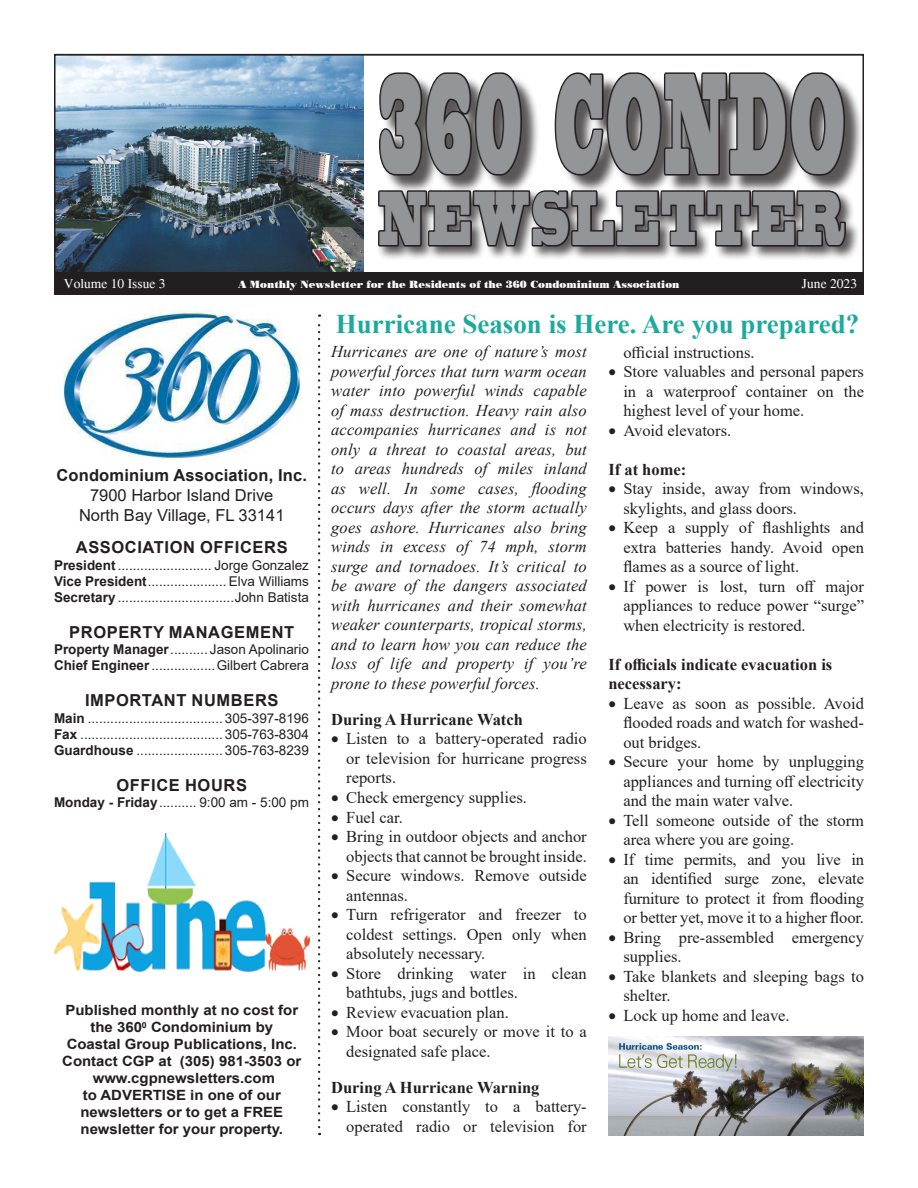
<style>
.page{position:relative;width:918px;height:1188px;background:#fff}
.page>*{position:absolute;margin:0;border:0;box-sizing:border-box;transform-origin:0 0}
.t1{font:133.5px "Blackoak Std";letter-spacing:.11em;color:#939598;scale:.23 1}
.t2{font:70.95px "Blackoak Std";letter-spacing:.12em;color:#939598;scale:.33 1}
.t3{font:700 27px "Times New Roman";color:#1caa9c}
.t4{font:16.5px/19.5px "Times New Roman";color:#231f20;text-align:justify}
.t5{font:italic 16.5px/19.5px "Times New Roman";letter-spacing:.01em;color:#231f20;text-align:justify}
.t6{font:700 16.5px/19.5px "Times New Roman";color:#231f20}
.t7{font:700 16.5px "Arial";letter-spacing:.035em;color:#231f20}
.t8{font:16.5px/19.8px "Arial";color:#231f20;text-align:center}
.t9{font:700 16.5px "Arial";letter-spacing:.01em;color:#231f20}
.t10{font:700 14.1px/17px "Arial";color:#231f20;text-align:center;scale:1.06 1}
.t11{font:13.5px/16.2px "Arial";color:#231f20;text-align:justify}
.t12{font:13.5px "Times";color:#fff}
.t13{font:10.5px "Poster Bodoni BT";color:#fff}
.s1{font-weight:700}
</style>
<div class="page">
<img style="left:63px;top:310px;width:238px;height:149px">
<img style="left:57px;top:57px;width:307px;height:215px">
<div style="left:54px;top:272px;width:810px;height:23px;background:#231f20"></div>
<div style="left:381px;top:75px;width:483px;height:119px;background:#231f20;opacity:.75"></div>
<svg style="left:379px;top:72px;width:144px;height:105px;background:#7d7b7b"></svg>
<svg style="left:553px;top:72px;width:294px;height:106px;background:#807e7f"></svg>
<div style="left:376px;top:188px;width:485px;height:73px;background:#231f20;opacity:.75"></div>
<svg style="left:377px;top:188px;width:470px;height:73px;background:#817f80"></svg>
<svg style="left:318px;top:314px;width:2px;height:813px"></svg>
<hr style="left:54px;top:54px;width:810px;height:1px;background:#231f20">
<img style="left:54px;top:834px;width:256px;height:137px">
<img style="left:608px;top:1036px;width:256px;height:99px">
<h1 class="t1" style="left:379px;top:35px;width:2027px">360 CONDO</h1>
<h2 class="t2" style="left:379px;top:171px;width:1413px">NEWSLETTER</h2>
<p class="t12" style="left:64px;top:276px;width:103px">Volume 10 Issue 3</p>
<p class="t12" style="left:802px;top:276px;width:57px">June 2023</p>
<p class="t13" style="left:238px;top:278px;width:443px">A Monthly Newsletter for the Residents of the 360 Condominium Association</p>
<p class="t9" style="left:56px;top:464px;width:252px">Condominium Association, Inc.</p>
<p class="t8" style="left:79px;top:485px;width:207px">7900 Harbor Island Drive<br>North Bay Village, FL 33141</p>
<p class="t7" style="left:76px;top:536px;width:213px">ASSOCIATION OFFICERS</p>
<p class="t11" style="left:54px;top:557px;width:256px"><span class="s1">President</span> ......................... Jorge Gonzalez <span class="s1">Vice President</span>..................... Elva Williams <span class="s1">Secretary</span> ...............................John Batista</p>
<p class="t7" style="left:69px;top:621px;width:226px">PROPERTY MANAGEMENT</p>
<p class="t11" style="left:54px;top:641px;width:256px"><span class="s1">Property Manager</span>.......... Jason Apolinario<br><span class="s1">Chief Engineer</span> .................Gilbert Cabrera</p>
<p class="t7" style="left:85px;top:689px;width:195px">IMPORTANT NUMBERS</p>
<p class="t11" style="left:54px;top:710px;width:256px"><span class="s1">Main</span> .................................... 305-397-8196<br><span class="s1">Fax</span> ...................................... 305-763-8304<br><span class="s1">Guardhouse</span> ....................... 305-763-8239</p>
<p class="t7" style="left:117px;top:774px;width:132px">OFFICE HOURS</p>
<p class="t11" style="left:54px;top:794px;width:256px"><span class="s1">Monday - Friday</span>.......... 9:00 am - 5:00 pm</p>
<p class="t10" style="left:62px;top:1002px;width:227px">Published monthly at no cost for the 360<sup>0</sup> Condominium by<br>Coastal Group Publications, Inc.<br>Contact CGP at (305) 981-3503 or www.cgpnewsletters.com<br>to ADVERTISE in one of our newsletters or to get a FREE newsletter for your property.</p>
<h3 class="t3" style="left:336px;top:304px;width:525px">Hurricane Season is Here. Are you prepared?</h3>
<p class="t5" style="left:331px;top:342px;width:257px">Hurricanes are one of nature’s most powerful forces that turn warm ocean water into powerful winds capable of mass destruction. Heavy rain also accompanies hurricanes and is not only a threat to coastal areas, but to areas hundreds of miles inland as well. In some cases, flooding occurs days after the storm actually goes ashore. Hurricanes also bring winds in excess of 74 mph, storm surge and tornadoes. It’s critical to be aware of the dangers associated with hurricanes and their somewhat weaker counterparts, tropical storms, and to learn how you can reduce the loss of life and property if you’re prone to these powerful forces.</p>
<p class="t6" style="left:331px;top:709px;width:193px">During A Hurricane Watch</p>
<p class="t4" style="left:346px;top:729px;width:242px;text-indent:-15px">• Listen to a battery-operated radio or television for hurricane progress reports.</p>
<p class="t4" style="left:331px;top:787px;width:197px">• Check emergency supplies.</p>
<p class="t4" style="left:331px;top:807px;width:73px">• Fuel car.</p>
<p class="t4" style="left:331px;top:826px;width:257px;text-align:right">• Bring in outdoor objects and anchor objects that cannot be brought inside.</p>
<p class="t4" style="left:346px;top:865px;width:242px;text-indent:-15px">• Secure windows. Remove outside antennas.</p>
<p class="t4" style="left:346px;top:904px;width:242px;text-indent:-15px">• Turn refrigerator and freezer to coldest settings. Open only when absolutely necessary.</p>
<p class="t4" style="left:346px;top:963px;width:242px;text-indent:-15px">• Store drinking water in clean bathtubs, jugs and bottles.</p>
<p class="t4" style="left:331px;top:1002px;width:179px">• Review evacuation plan.</p>
<p class="t4" style="left:346px;top:1021px;width:242px;text-indent:-15px">• Moor boat securely or move it to a designated safe place.</p>
<p class="t6" style="left:331px;top:1077px;width:210px">During A Hurricane Warning</p>
<p class="t4" style="left:331px;top:1096px;width:257px;text-align:right">• Listen constantly to a battery&shy;operated radio or television for</p>
<p class="t4" style="left:623px;top:342px;width:133px">official instructions.</p>
<p class="t4" style="left:623px;top:361px;width:242px;text-indent:-15px">• Store valuables and personal papers in a waterproof container on the highest level of your home.</p>
<p class="t4" style="left:608px;top:420px;width:124px">• Avoid elevators.</p>
<p class="t6" style="left:608px;top:459px;width:79px">If at home:</p>
<p class="t4" style="left:623px;top:478px;width:242px;text-indent:-15px">• Stay inside, away from windows, skylights, and glass doors.</p>
<p class="t4" style="left:623px;top:517px;width:242px;text-indent:-15px">• Keep a supply of flashlights and extra batteries handy. Avoid open flames as a source of light.</p>
<p class="t4" style="left:623px;top:576px;width:242px;text-indent:-15px">• If power is lost, turn off major appliances to reduce power “surge” when electricity is restored.</p>
<p class="t6" style="left:608px;top:654px;width:226px">If officials indicate evacuation is necessary:</p>
<p class="t4" style="left:623px;top:693px;width:242px;text-indent:-15px">• Leave as soon as possible. Avoid flooded roads and watch for washed&shy;out bridges.</p>
<p class="t4" style="left:623px;top:751px;width:242px;text-indent:-15px">• Secure your home by unplugging appliances and turning off electricity and the main water valve.</p>
<p class="t4" style="left:623px;top:810px;width:242px;text-indent:-15px">• Tell someone outside of the storm area where you are going.</p>
<p class="t4" style="left:623px;top:849px;width:242px;text-indent:-15px">• If time permits, and you live in an identified surge zone, elevate furniture to protect it from flooding or better yet, move it to a higher floor.</p>
<p class="t4" style="left:623px;top:927px;width:242px;text-indent:-15px">• Bring pre-assembled emergency supplies.</p>
<p class="t4" style="left:623px;top:966px;width:242px;text-indent:-15px">• Take blankets and sleeping bags to shelter.</p>
<p class="t4" style="left:608px;top:1005px;width:183px">• Lock up home and leave.</p>
</div>
